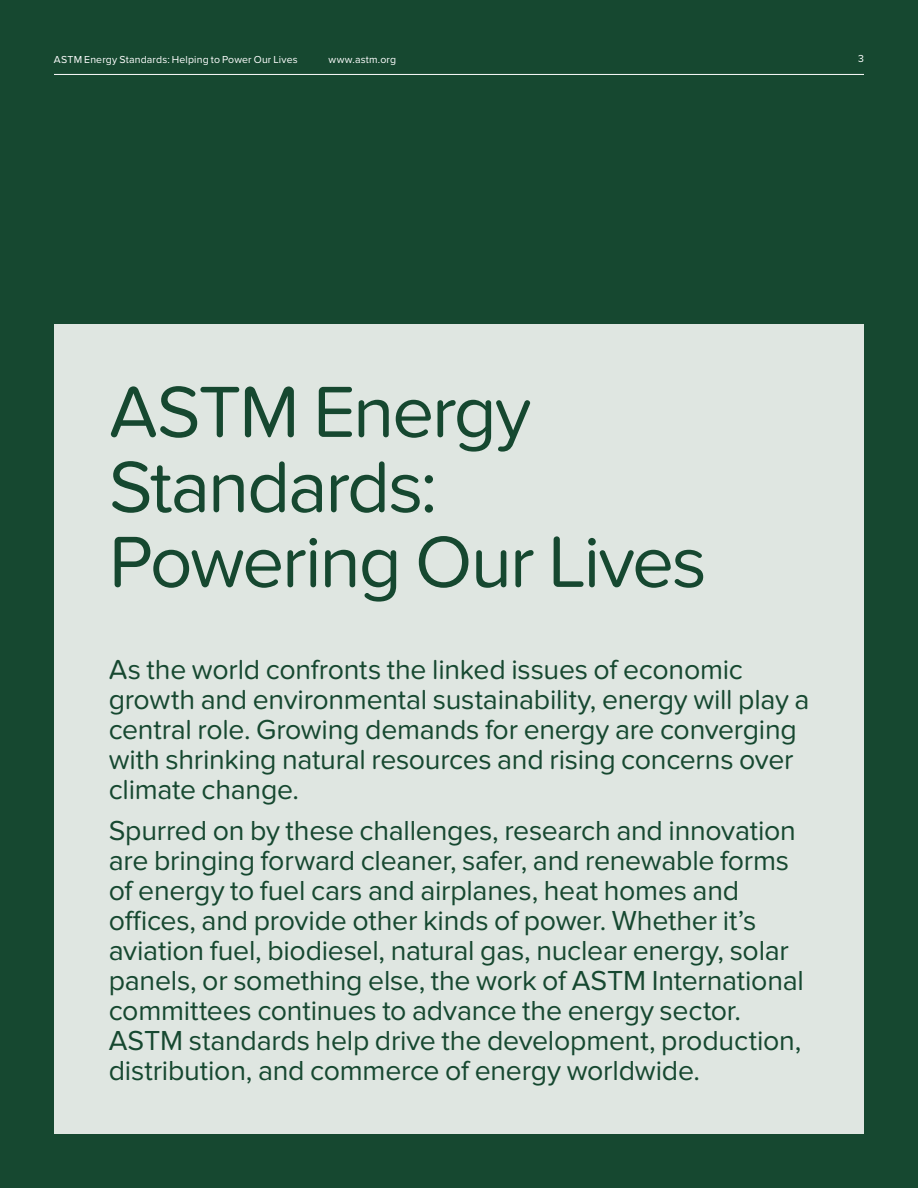
<style>
.page{position:relative;width:918px;height:1188px;background:#164830}
.page>*{position:absolute;margin:0;border:0;box-sizing:border-box;transform-origin:0 0}
.t1{font:75px/75px "Proxima Nova Soft";letter-spacing:-.03em;color:#164830}
.t2{font:28.5px/30px "Proxima Nova";letter-spacing:-.01em;color:#164830}
.t3{font:28.5px/30px "Proxima Nova Soft";letter-spacing:-.01em;color:#164830}
.t4{font:10.5px "Proxima Nova";letter-spacing:.015em;color:#fff}
</style>
<div class="page">
<hr style="left:54px;top:74px;width:810px;height:1px;background:#fff">
<div style="left:55px;top:325px;width:809px;height:809px;background:#dfe6e1"></div>
<p class="t4" style="left:54px;top:53px;width:245px">ASTM Energy Standards: Helping to Power Our Lives</p>
<p class="t4" style="left:328px;top:53px;width:69px">www.astm.org</p>
<p class="t4" style="left:858px;top:53px;width:7px">3</p>
<h1 class="t1" style="left:109px;top:375px;width:599px">ASTM Energy<br>Standards:<br>Powering Our Lives</h1>
<p class="t3" style="left:109px;top:655px;width:702px">As the world confronts the linked issues of economic growth and environmental sustainability, energy will play a central role. Growing demands for energy are converging with shrinking natural resources and rising concerns over climate change.</p>
<p class="t2" style="left:109px;top:816px;width:697px">Spurred on by these challenges, research and innovation are bringing forward cleaner, safer, and renewable forms of energy to fuel cars and airplanes, heat homes and offices, and provide other kinds of power. Whether it’s aviation fuel, biodiesel, natural gas, nuclear energy, solar panels, or something else, the work of ASTM International committees continues to advance the energy sector.<br>ASTM standards help drive the development, production, distribution, and commerce of energy worldwide.</p>
</div>
